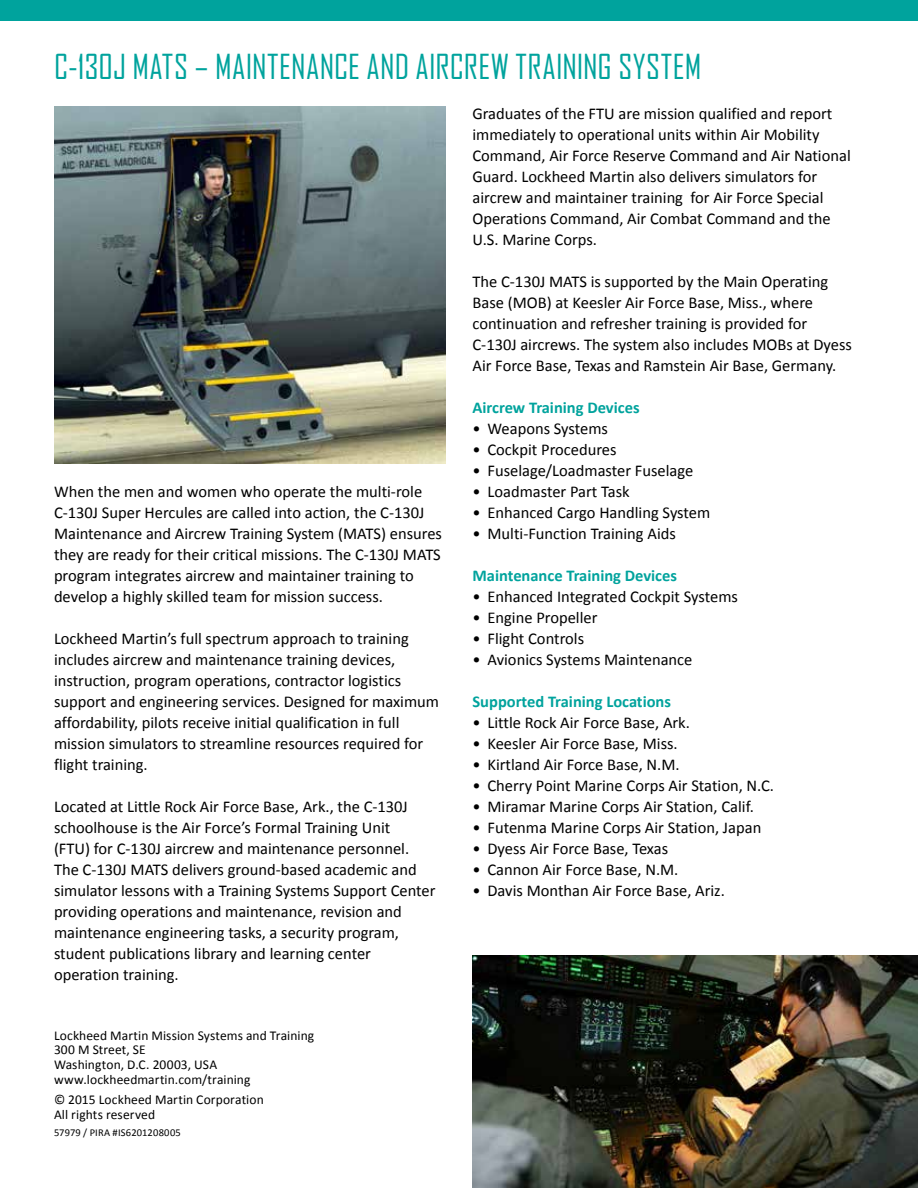
<style>
.page{position:relative;width:918px;height:1188px;background:#fff}
.page>*{position:absolute;margin:0;border:0;box-sizing:border-box;transform-origin:0 0}
.t1{font:33px "Agency FB";letter-spacing:.01em;color:#00a39d}
.t2{font:16.5px/21px "Calibri";color:#000}
.t3{font:700 16.5px "Calibri";color:#00a39d}
.t4{font:13.5px/15px "Calibri";letter-spacing:.01em;color:#000}
.t5{font:10.5px "Calibri";letter-spacing:.015em;color:#000}
</style>
<div class="page">
<div style="left:0;top:0;width:918px;height:21px;background:#00a39d"></div>
<img style="left:54px;top:106px;width:392px;height:358px">
<img style="left:472px;top:956px;width:446px;height:232px">
<h1 class="t1" style="left:54px;top:47px;width:649px">C-130J MATS – MAINTENANCE AND AIRCREW TRAINING SYSTEM</h1>
<p class="t2" style="left:54px;top:481px;width:390px">When the men and women who operate the multi-role C-130J Super Hercules are called into action, the C-130J Maintenance and Aircrew Training System (MATS) ensures they are ready for their critical missions. The C-130J MATS program integrates aircrew and maintainer training to develop a highly skilled team for mission success.</p>
<p class="t2" style="left:54px;top:628px;width:387px">Lockheed Martin’s full spectrum approach to training includes aircrew and maintenance training devices, instruction, program operations, contractor logistics support and engineering services. Designed for maximum affordability, pilots receive initial qualification in full mission simulators to streamline resources required for flight training.</p>
<p class="t2" style="left:54px;top:796px;width:383px">Located at Little Rock Air Force Base, Ark., the C-130J schoolhouse is the Air Force’s Formal Training Unit<br>(FTU) for C-130J aircrew and maintenance personnel.<br>The C-130J MATS delivers ground-based academic and simulator lessons with a Training Systems Support Center providing operations and maintenance, revision and maintenance engineering tasks, a security program, student publications library and learning center operation training.</p>
<p class="t4" style="left:54px;top:1028px;width:262px">Lockheed Martin Mission Systems and Training<br>300 M Street, SE<br>Washington, D.C. 20003, USA www.lockheedmartin.com/training</p>
<p class="t4" style="left:54px;top:1092px;width:211px">© 2015 Lockheed Martin Corporation<br>All rights reserved</p>
<p class="t5" style="left:54px;top:1125px;width:128px">57979 / PIRA #IS6201208005</p>
<p class="t2" style="left:472px;top:103px;width:380px">Graduates of the FTU are mission qualified and report immediately to operational units within Air Mobility Command, Air Force Reserve Command and Air National Guard. Lockheed Martin also delivers simulators for aircrew and maintainer training for Air Force Special Operations Command, Air Combat Command and the U.S. Marine Corps.</p>
<p class="t2" style="left:472px;top:271px;width:381px">The C-130J MATS is supported by the Main Operating Base (MOB) at Keesler Air Force Base, Miss., where continuation and refresher training is provided for C-130J aircrews. The system also includes MOBs at Dyess Air Force Base, Texas and Ramstein Air Base, Germany.</p>
<p class="t3" style="left:472px;top:397px;width:169px">Aircrew Training Devices</p>
<p class="t2" style="left:472px;top:418px;width:137px">• Weapons Systems</p>
<p class="t2" style="left:472px;top:439px;width:146px">• Cockpit Procedures</p>
<p class="t2" style="left:472px;top:460px;width:222px">• Fuselage/Loadmaster Fuselage</p>
<p class="t2" style="left:472px;top:481px;width:159px">• Loadmaster Part Task</p>
<p class="t2" style="left:472px;top:502px;width:239px">• Enhanced Cargo Handling System</p>
<p class="t2" style="left:472px;top:523px;width:205px">• Multi-Function Training Aids</p>
<p class="t3" style="left:472px;top:565px;width:206px">Maintenance Training Devices</p>
<p class="t2" style="left:472px;top:586px;width:267px">• Enhanced Integrated Cockpit Systems</p>
<p class="t2" style="left:472px;top:607px;width:127px">• Engine Propeller</p>
<p class="t2" style="left:472px;top:628px;width:113px">• Flight Controls</p>
<p class="t2" style="left:472px;top:649px;width:221px">• Avionics Systems Maintenance</p>
<p class="t3" style="left:472px;top:691px;width:200px">Supported Training Locations</p>
<p class="t2" style="left:472px;top:712px;width:219px">• Little Rock Air Force Base, Ark.</p>
<p class="t2" style="left:472px;top:733px;width:207px">• Keesler Air Force Base, Miss.</p>
<p class="t2" style="left:472px;top:754px;width:209px">• Kirtland Air Force Base, N.M.</p>
<p class="t2" style="left:472px;top:775px;width:303px">• Cherry Point Marine Corps Air Station, N.C.</p>
<p class="t2" style="left:472px;top:796px;width:283px">• Miramar Marine Corps Air Station, Calif.</p>
<p class="t2" style="left:472px;top:817px;width:290px">• Futenma Marine Corps Air Station, Japan</p>
<p class="t2" style="left:472px;top:838px;width:197px">• Dyess Air Force Base, Texas</p>
<p class="t2" style="left:472px;top:859px;width:207px">• Cannon Air Force Base, N.M.</p>
<p class="t2" style="left:472px;top:880px;width:254px">• Davis Monthan Air Force Base, Ariz.</p>
</div>
